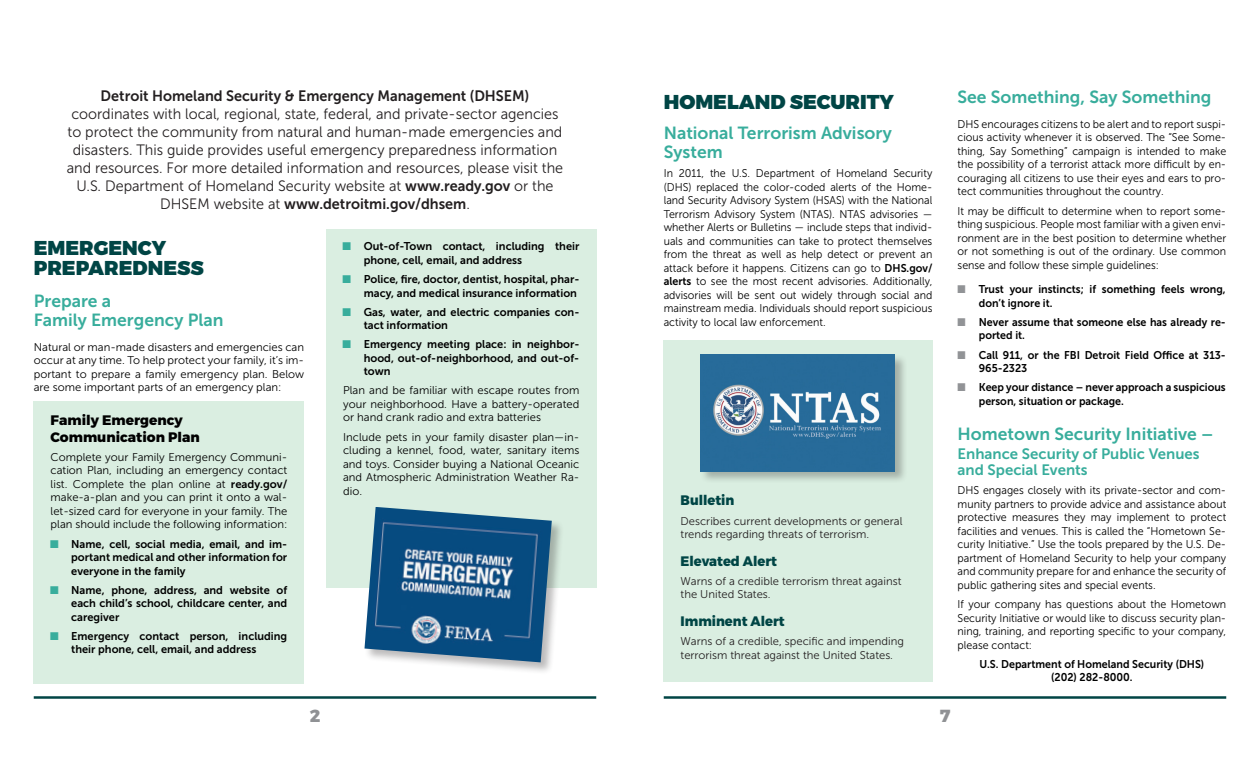
<style>
.page{position:relative;width:1260px;height:765px;background:#fff}
.page>*{position:absolute;margin:0;border:0;box-sizing:border-box;transform-origin:0 0}
.t1{font:900 20px/20px "Montserrat";color:#004545}
.t2{font:17.5px/18.8px "Museo Sans 700";color:#38ad9c}
.t3{font:800 17.5px "Montserrat";color:#8f9194}
.t4{font:15px/18px "Museo Sans 300";color:#231f20;text-align:center;scale:.96 1}
.t5{font:15px/16.2px "Museo Sans 700";color:#38ad9c}
.t6{font:800 13.75px "Montserrat";color:#004545;scale:.95 1}
.t7{font:800 13.75px/16.5px "Montserrat";color:#000}
.t8{font:11.25px/13.5px "Museo Sans 300";color:#000;text-align:justify;scale:.95 1}
.t9{font:11.25px/13.5px "Museo Sans 300";color:#000;text-align:justify}
.t10{font:11.25px/13.5px "Museo Sans 700";color:#000;text-align:justify}
.t11{font:11.25px/13.5px "Museo Sans 700";color:#000;scale:.95 1}
.t12{font:11.25px/13.5px "Museo Sans 300";color:#231f20}
.s1{font-family:"Museo Sans 700"}
.s2{color:#38ad9c}
.s3{color:#919396}
</style>
<div class="page">
<hr style="left:34px;top:696px;width:562px;height:3px;background:#004545">
<hr style="left:664px;top:696px;width:562px;height:3px;background:#004545">
<div style="left:663px;top:341px;width:269px;height:341px;background:#daeee1"></div>
<div style="left:326px;top:229px;width:271px;height:358px;background:#daeee1"></div>
<div style="left:34px;top:402px;width:270px;height:282px;background:#daeee1"></div>
<div style="left:364px;top:507px;width:200px;height:168px;background:#231f20;opacity:.3"></div>
<img style="left:365px;top:507px;width:187px;height:155px">
<div style="left:699px;top:353px;width:209px;height:131px;background:#231f20;opacity:.3"></div>
<img style="left:700px;top:354px;width:195px;height:117px">
<p class="t4" style="left:67px;top:87px;width:519px"><span class="s1">Detroit Homeland Security &amp; Emergency Management (DHSEM) </span>coordinates with local, regional, state, federal, and private-sector agencies to protect the community from natural and human-made emergencies and disasters. This guide provides useful emergency preparedness information and resources. For more detailed information and resources, please visit the U.S. Department of Homeland Security website at <span class="s1">www.ready.gov</span> or the DHSEM website at <span class="s1">www.detroitmi.gov/dhsem</span>.</p>
<p class="t1" style="left:664px;top:93px;width:232px">HOMELAND SECURITY</p>
<p class="t2" style="left:664px;top:124px;width:230px">National Terrorism Advisory<br>System</p>
<p class="t8" style="left:664px;top:167px;width:284px">In 2011, the U.S. Department of Homeland Security (DHS) replaced the color-coded alerts of the Home&shy;land Security Advisory System (HSAS) with the National Terrorism Advisory System (NTAS). NTAS advisories — whether Alerts or Bulletins — include steps that individ&shy;uals and communities can take to protect themselves from the threat as well as help detect or prevent an attack before it happens. Citizens can go to <span class="s1">DHS.gov/ alerts</span> to see the most recent advisories. Additionally, advisories will be sent out widely through social and mainstream media. Individuals should report suspicious activity to local law enforcement.</p>
<p class="t1" style="left:34px;top:239px;width:171px">EMERGENCY<br>PREPAREDNESS</p>
<p class="t2" style="left:34px;top:292px;width:191px">Prepare a<br>Family Emergency Plan</p>
<p class="t9" style="left:34px;top:340px;width:272px">Natural or man-made disasters and emergencies can occur at any time. To help protect your family, it’s im&shy;portant to prepare a family emergency plan. Below are some important parts of an emergency plan:</p>
<p class="t7" style="left:51px;top:413px;width:151px">Family Emergency<br>Communication Plan</p>
<p class="t9" style="left:51px;top:450px;width:238px">Complete your Family Emergency Communi&shy;cation Plan, including an emergency contact list. Complete the plan online at <span class="s1">ready.gov/ </span>make-a-plan and you can print it onto a wal&shy;let-sized card for everyone in your family. The plan should include the following information:</p>
<p class="t10" style="left:71px;top:537px;width:218px;text-indent:-21px"><span class="s2">■</span> Name, cell, social media, email, and im&shy;portant medical and other information for everyone in the family</p>
<p class="t10" style="left:71px;top:583px;width:218px;text-indent:-21px"><span class="s2">■</span> Name, phone, address, and website of each child’s school, childcare center, and caregiver</p>
<p class="t10" style="left:71px;top:629px;width:218px;text-indent:-21px"><span class="s2">■</span> Emergency contact person, including their phone, cell, email, and address</p>
<p class="t10" style="left:364px;top:240px;width:217px;text-indent:-21px"><span class="s2">■</span> Out-of-Town contact, including their phone, cell, email, and address</p>
<p class="t10" style="left:342px;top:272px;width:238px;text-align:right"><span class="s2">■</span> Police, fire, doctor, dentist, hospital, phar&shy;macy, and medical insurance information</p>
<p class="t10" style="left:364px;top:305px;width:217px;text-indent:-21px"><span class="s2">■</span> Gas, water, and electric companies con&shy;tact information</p>
<p class="t10" style="left:364px;top:338px;width:217px;text-indent:-21px"><span class="s2">■</span> Emergency meeting place: in neighbor&shy;hood, out-of-neighborhood, and out-of&shy;town</p>
<p class="t9" style="left:343px;top:384px;width:238px">Plan and be familiar with escape routes from your neighborhood. Have a battery-operated or hand crank radio and extra batteries</p>
<p class="t9" style="left:343px;top:430px;width:238px">Include pets in your family disaster plan—in&shy;cluding a kennel, food, water, sanitary items and toys. Consider buying a National Oceanic and Atmospheric Administration Weather Ra&shy;dio.</p>
<p class="t6" style="left:681px;top:492px;width:58px">Bulletin</p>
<p class="t12" style="left:681px;top:514px;width:223px">Describes current developments or general trends regarding threats of terrorism.</p>
<p class="t6" style="left:681px;top:552px;width:103px">Elevated Alert</p>
<p class="t12" style="left:681px;top:574px;width:222px">Warns of a credible terrorism threat against the United States.</p>
<p class="t6" style="left:681px;top:613px;width:111px">Imminent Alert</p>
<p class="t12" style="left:681px;top:635px;width:225px">Warns of a credible, specific and impending terrorism threat against the United States.</p>
<p class="t2" style="left:958px;top:88px;width:255px">See Something, Say Something</p>
<p class="t8" style="left:958px;top:117px;width:284px">DHS encourages citizens to be alert and to report suspi&shy;cious activity whenever it is observed. The “See Some&shy;thing, Say Something” campaign is intended to make the possibility of a terrorist attack more difficult by en&shy;couraging all citizens to use their eyes and ears to pro&shy;tect communities throughout the country.</p>
<p class="t8" style="left:958px;top:204px;width:284px">It may be difficult to determine when to report some&shy;thing suspicious. People most familiar with a given envi&shy;ronment are in the best position to determine whether or not something is out of the ordinary. Use common sense and follow these simple guidelines:</p>
<p class="t11" style="left:979px;top:283px;width:261px;text-indent:-21px"><span class="s3">■</span> Trust your instincts; if something feels wrong, don’t ignore it.</p>
<p class="t11" style="left:979px;top:315px;width:261px;text-indent:-21px"><span class="s3">■</span> Never assume that someone else has already re&shy;ported it.</p>
<p class="t11" style="left:979px;top:348px;width:261px;text-indent:-21px"><span class="s3">■</span> Call 911, or the FBI Detroit Field Office at 313-<br>965-2323</p>
<p class="t11" style="left:979px;top:380px;width:261px;text-indent:-21px"><span class="s3">■</span> Keep your distance – never approach a suspicious person, situation or package.</p>
<p class="t2" style="left:958px;top:425px;width:258px">Hometown Security Initiative –</p>
<p class="t5" style="left:958px;top:446px;width:244px">Enhance Security of Public Venues and Special Events</p>
<p class="t8" style="left:958px;top:484px;width:284px">DHS engages closely with its private-sector and com&shy;munity partners to provide advice and assistance about protective measures they may implement to protect facilities and venues. This is called the “Hometown Se&shy;curity Initiative.” Use the tools prepared by the U.S. De&shy;partment of Homeland Security to help your company and community prepare for and enhance the security of public gathering sites and special events.</p>
<p class="t8" style="left:958px;top:597px;width:284px">If your company has questions about the Hometown Security Initiative or would like to discuss security plan&shy;ning, training, and reporting specific to your company, please contact:</p>
<p class="t11" style="left:980px;top:657px;width:238px;text-align:center">U.S. Department of Homeland Security (DHS) (202) 282-8000.</p>
<p class="t3" style="left:310px;top:705px;width:12px">2</p>
<p class="t3" style="left:940px;top:705px;width:12px">7</p>
</div>
